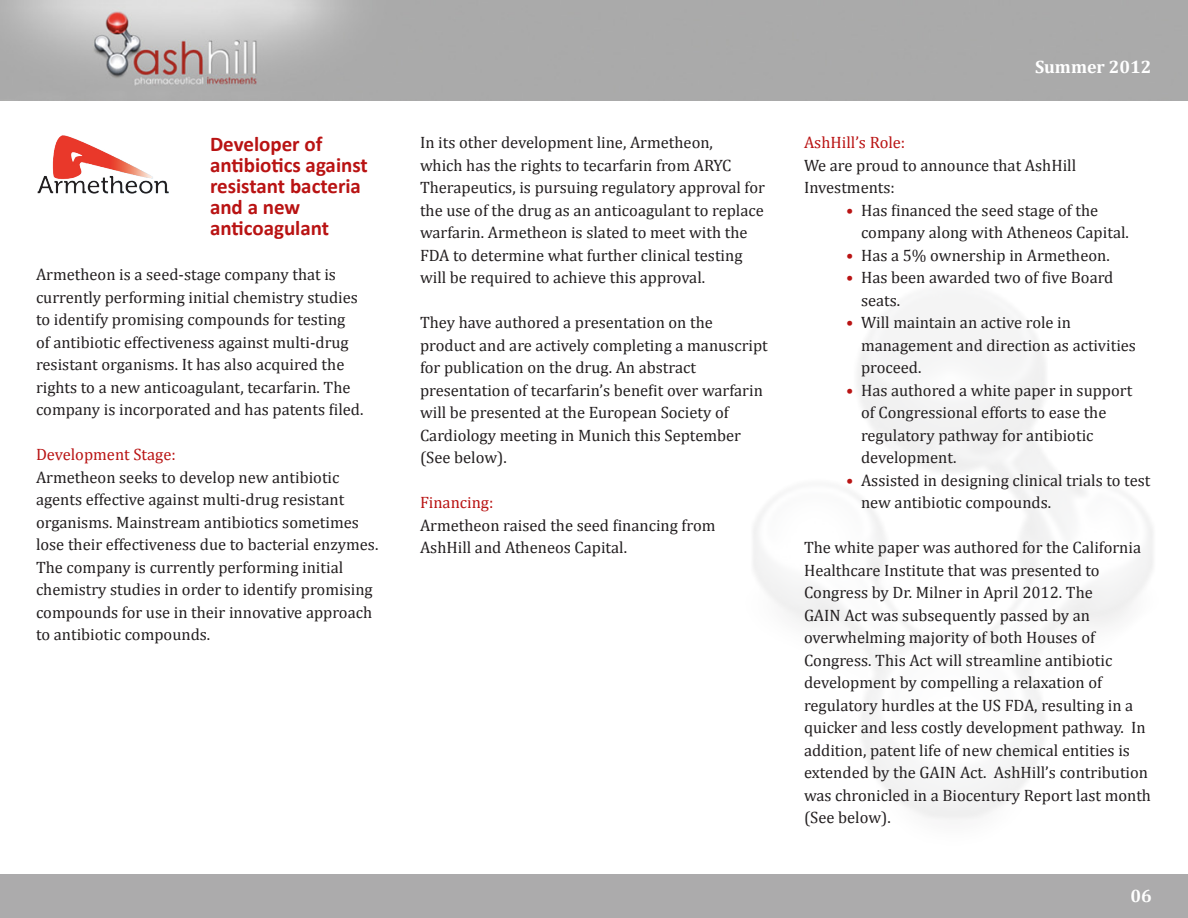
<style>
.page{position:relative;width:1188px;height:918px;background:#fff}
.page>*{position:absolute;margin:0;border:0;box-sizing:border-box;transform-origin:0 0}
.t1{font:700 21px/21px "Calibri";color:#b91313}
.t2{font:700 18px "Cambria";color:#fff}
.t3{font:16.5px/22.5px "Cambria";color:#231f20}
.t4{font:16.5px "Cambria";color:#b91313}
.s1{color:#b91313}
</style>
<div class="page">
<div style="left:0;top:874px;width:1188px;height:44px;background:#acabac"></div>
<img style="left:37px;top:135px;width:132px;height:59px">
<img style="left:0;top:0;width:1188px;height:101px">
<p class="t1" style="left:210px;top:134px;width:159px">Developer of antibiotics against resistant bacteria and a new anticoagulant</p>
<p class="t3" style="left:36px;top:263px;width:329px">Armetheon is a seed-stage company that is currently performing initial chemistry studies to identify promising compounds for testing<br>of antibiotic effectiveness against multi-drug resistant organisms. It has also acquired the rights to a new anticoagulant, tecarfarin. The company is incorporated and has patents filed.</p>
<p class="t4" style="left:36px;top:445px;width:141px">Development Stage:</p>
<p class="t3" style="left:36px;top:466px;width:344px">Armetheon seeks to develop new antibiotic agents effective against multi-drug resistant organisms. Mainstream antibiotics sometimes lose their effectiveness due to bacterial enzymes.<br>The company is currently performing initial chemistry studies in order to identify promising compounds for use in their innovative approach to antibiotic compounds.</p>
<p class="t3" style="left:420px;top:131px;width:347px">In its other development line, Armetheon,<br>which has the rights to tecarfarin from ARYC Therapeutics, is pursuing regulatory approval for the use of the drug as an anticoagulant to replace warfarin. Armetheon is slated to meet with the FDA to determine what further clinical testing will be required to achieve this approval.</p>
<p class="t3" style="left:420px;top:311px;width:349px">They have authored a presentation on the product and are actively completing a manuscript for publication on the drug. An abstract presentation of tecarfarin’s benefit over warfarin will be presented at the European Society of Cardiology meeting in Munich this September (See below).</p>
<p class="t4" style="left:420px;top:493px;width:75px">Financing:</p>
<p class="t3" style="left:420px;top:514px;width:297px">Armetheon raised the seed financing from<br>AshHill and Atheneos Capital.</p>
<p class="t2" style="left:1035px;top:54px;width:118px">Summer 2012</p>
<p class="t4" style="left:804px;top:133px;width:103px">AshHill’s Role:</p>
<p class="t3" style="left:804px;top:154px;width:274px">We are proud to announce that AshHill<br>Investments:</p>
<p class="t3" style="left:861px;top:199px;width:269px;text-indent:-15px"><span class="s1">•</span> Has financed the seed stage of the company along with Atheneos Capital.</p>
<p class="t3" style="left:846px;top:244px;width:265px"><span class="s1">•</span> Has a 5% ownership in Armetheon.</p>
<p class="t3" style="left:861px;top:266px;width:254px;text-indent:-15px"><span class="s1">•</span> Has been awarded two of five Board seats.</p>
<p class="t3" style="left:861px;top:311px;width:277px;text-indent:-15px"><span class="s1">•</span> Will maintain an active role in management and direction as activities proceed.</p>
<p class="t3" style="left:861px;top:379px;width:273px;text-indent:-15px"><span class="s1">•</span> Has authored a white paper in support of Congressional efforts to ease the regulatory pathway for antibiotic development.</p>
<p class="t3" style="left:861px;top:469px;width:291px;text-indent:-15px"><span class="s1">•</span> Assisted in designing clinical trials to test new antibiotic compounds.</p>
<p class="t3" style="left:804px;top:536px;width:349px">The white paper was authored for the California Healthcare Institute that was presented to Congress by Dr. Milner in April 2012. The<br>GAIN Act was subsequently passed by an overwhelming majority of both Houses of Congress. This Act will streamline antibiotic development by compelling a relaxation of regulatory hurdles at the US FDA, resulting in a quicker and less costly development pathway. In addition, patent life of new chemical entities is extended by the GAIN Act. AshHill’s contribution was chronicled in a Biocentury Report last month (See below).</p>
<p class="t2" style="left:1130px;top:883px;width:23px">06</p>
</div>
